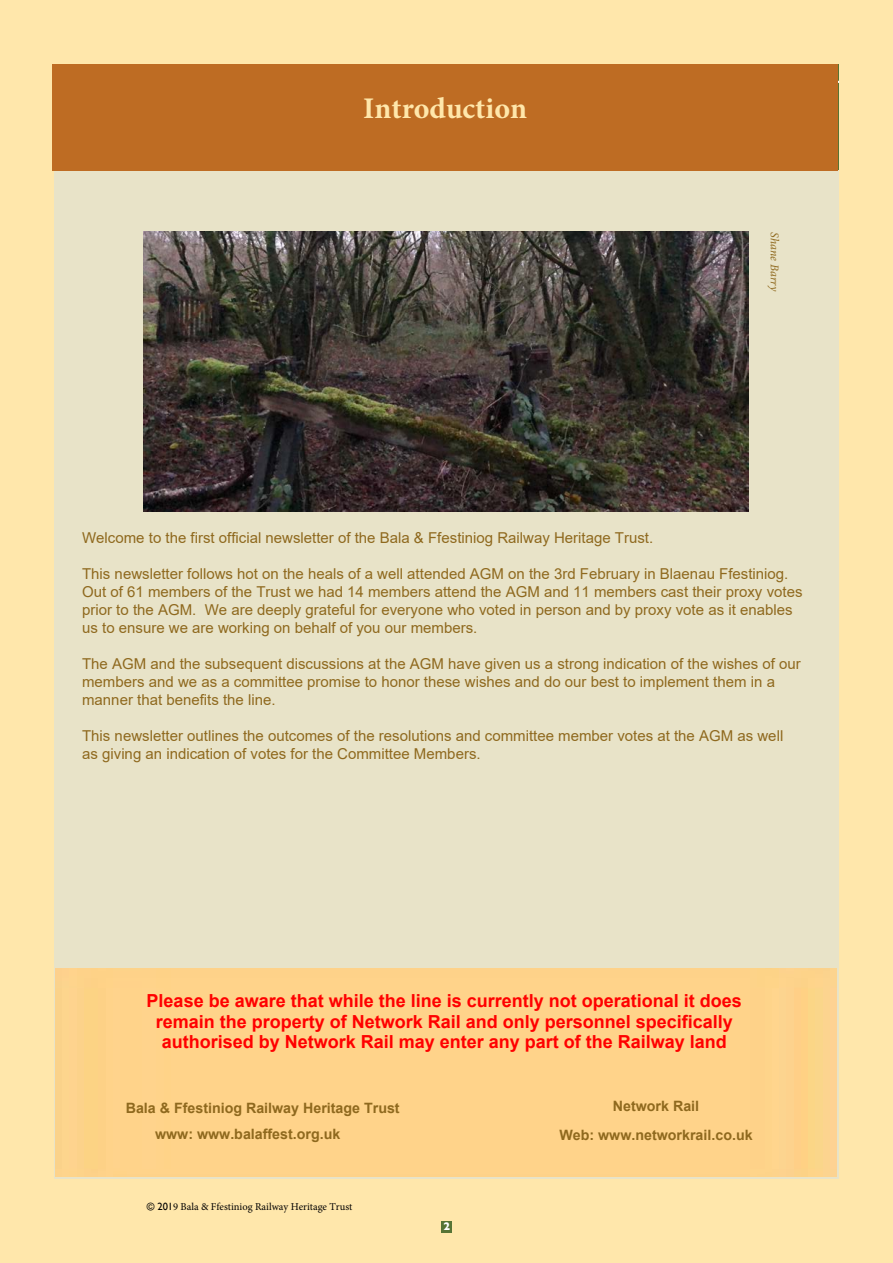
<style>
.page{position:relative;width:893px;height:1263px;background:#ffe7ab}
.page>*{position:absolute;margin:0;border:0;box-sizing:border-box;transform-origin:0 0}
.t1{font:700 30px "Minion Pro";color:#ffe7ab}
.t2{font:700 18px/20.4px "Arial";color:#f00;text-align:center}
.t3{font:15px/18px "Arial";color:#8f691e}
.t4{font:700 14.25px/26.2px "Arial";color:#8f691e}
.t5{font:italic 12px "Minion Pro";color:#8f691e}
.t6{font:700 11.25px "Gill Sans";color:#fff}
.t7{font:10.5px "Minion Pro";color:#000}
.s1{font-style:inherit}
.s2{font-family:"Gill Sans"}
</style>
<div class="page">
<div style="left:54px;top:83px;width:785px;height:1095px;background:#e8e3c8"></div>
<hr style="left:54px;top:81px;width:785px;height:2px;background:#fff">
<div style="left:441px;top:1221px;width:11px;height:11px;background:#577435"></div>
<img style="left:144px;top:231px;width:605px;height:280px">
<div style="left:56px;top:968px;width:781px;height:208px;background:#ffd38a"></div>
<div style="left:52px;top:64px;width:785px;height:107px;background:#be6c23"></div>
<div style="left:57px;top:67px;width:778px;height:94px;background:#be6c23"></div>
<h1 class="t1" style="left:363px;top:87px;width:165px">Introduction</h1>
<p class="t5" style="left:783px;top:232px;width:61px;rotate:90deg">Shane Barry</p>
<p class="t3" style="left:82px;top:529px;width:573px">Welcome to the first official newsletter of the Bala &amp; Ffestiniog Railway Heritage Trust.</p>
<p class="t3" style="left:82px;top:565px;width:722px">This newsletter follows hot on the heals of a well attended AGM on the 3rd February in Blaenau Ffestiniog.<br>Out of <span class="s1">61</span> members of the Trust we had <span class="s1">14</span> members attend the AGM and <span class="s1">11</span> members cast their proxy votes prior to the AGM. We are deeply grateful for everyone who voted in person and by proxy vote as it enables us to ensure we are working on behalf of you our members.</p>
<p class="t3" style="left:82px;top:655px;width:720px">The AGM and the subsequent discussions at the AGM have given us a strong indication of the wishes of our members and we as a committee promise to honor these wishes and do our best to implement them in a manner that benefits the line.</p>
<p class="t3" style="left:82px;top:727px;width:703px">This newsletter outlines the outcomes of the resolutions and committee member votes at the AGM as well as giving an indication of votes for the Committee Members.</p>
<p class="t2" style="left:147px;top:991px;width:597px">Please be aware that while the line is currently not operational it does remain the property of Network Rail and only personnel specifically authorised by Network Rail may enter any part of the Railway land</p>
<p class="t4" style="left:155px;top:1095px;width:246px;text-indent:-29px">Bala &amp; Ffestiniog Railway Heritage Trust www: www.balaffest.org.uk</p>
<p class="t4" style="left:559px;top:1092px;width:195px;line-height:28.5px;text-align:center">Network Rail<br>Web: www.networkrail.co.uk</p>
<p class="t7" style="left:147px;top:1199px;width:207px"><span class="s2">© 201</span>9 Bala &amp; Ffestiniog Railway Heritage Trust</p>
<p class="t6" style="left:443px;top:1218px;width:8px">2</p>
</div>
